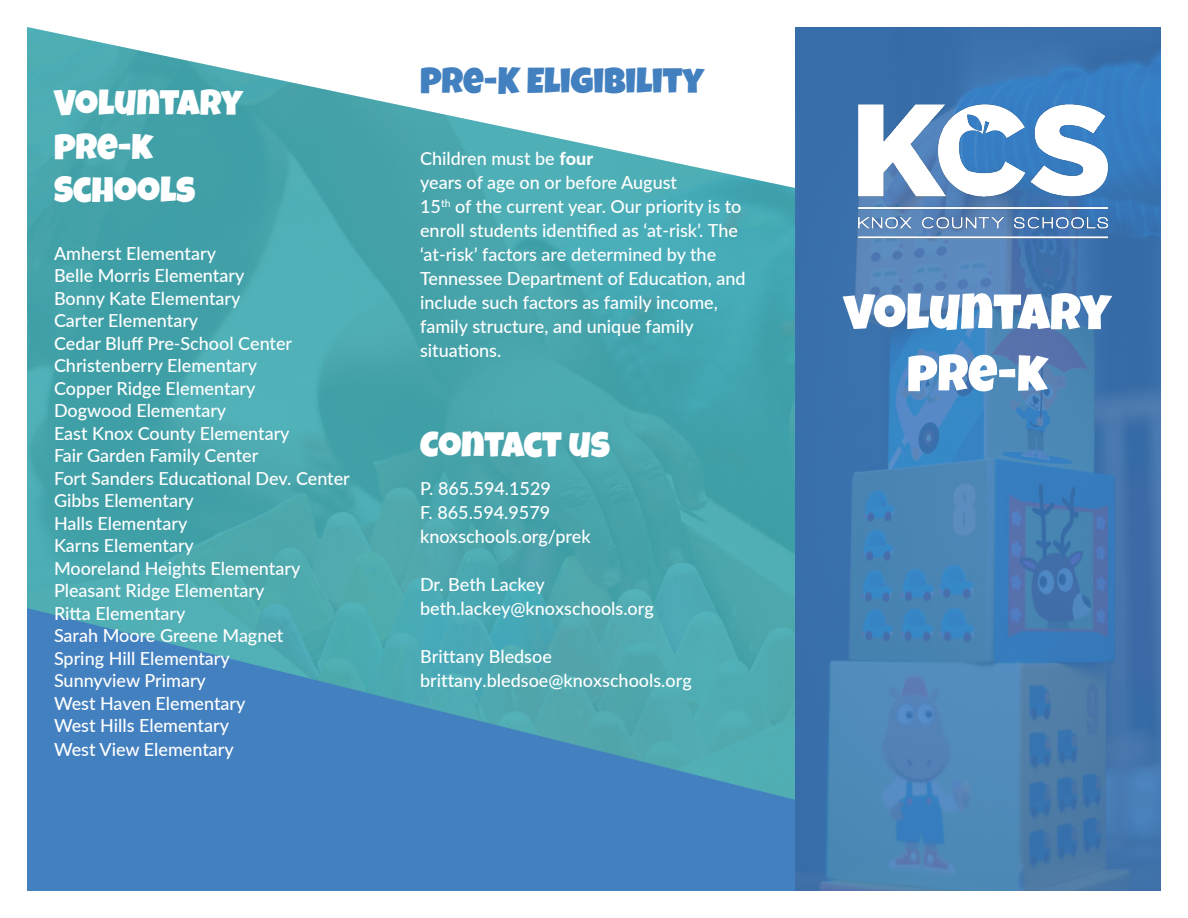
<style>
.page{position:relative;width:1188px;height:918px;background:#fff}
.page>*{position:absolute;margin:0;border:0;box-sizing:border-box;transform-origin:0 0}
.t1{font:51px "Luckiest Guy";color:#fff}
.t2{font:36px "Luckiest Guy";color:#fff}
.t3{font:36px "Luckiest Guy";color:#4380bf}
.t4{font:500 18px/24px "Lato";color:#fff}
.s1{font-weight:800}
</style>
<div class="page">
<img style="left:27px;top:27px;width:768px;height:581px">
<svg style="left:27px;top:608px;width:768px;height:283px;background:#468eba"></svg>
<img style="left:795px;top:27px;width:366px;height:864px">
<img style="left:826px;top:69px;width:306px;height:204px">
<p class="t2" style="left:54px;top:79px;width:190px">VOLUNTARY</p>
<p class="t2" style="left:54px;top:123px;width:101px">PRE-K</p>
<p class="t2" style="left:54px;top:166px;width:143px">SCHOOLS</p>
<p class="t4" style="left:54px;top:240px;width:164px">Amherst Elementary</p>
<p class="t4" style="left:54px;top:263px;width:192px">Belle Morris Elementary</p>
<p class="t4" style="left:54px;top:285px;width:188px">Bonny Kate Elementary</p>
<p class="t4" style="left:54px;top:308px;width:146px">Carter Elementary</p>
<p class="t4" style="left:54px;top:330px;width:240px">Cedar Bluff Pre-School Center</p>
<p class="t4" style="left:54px;top:353px;width:205px">Christenberry Elementary</p>
<p class="t4" style="left:54px;top:375px;width:203px">Copper Ridge Elementary</p>
<p class="t4" style="left:54px;top:398px;width:174px">Dogwood Elementary</p>
<p class="t4" style="left:54px;top:420px;width:237px">East Knox County Elementary</p>
<p class="t4" style="left:54px;top:443px;width:206px">Fair Garden Family Center</p>
<p class="t4" style="left:54px;top:465px;width:297px">Fort Sanders Educational Dev. Center</p>
<p class="t4" style="left:54px;top:488px;width:141px">Gibbs Elementary</p>
<p class="t4" style="left:54px;top:510px;width:135px">Halls Elementary</p>
<p class="t4" style="left:54px;top:533px;width:141px">Karns Elementary</p>
<p class="t4" style="left:54px;top:555px;width:248px">Mooreland Heights Elementary</p>
<p class="t4" style="left:54px;top:578px;width:212px">Pleasant Ridge Elementary</p>
<p class="t4" style="left:54px;top:600px;width:133px">Ritta Elementary</p>
<p class="t4" style="left:54px;top:623px;width:231px">Sarah Moore Greene Magnet</p>
<p class="t4" style="left:54px;top:645px;width:177px">Spring Hill Elementary</p>
<p class="t4" style="left:54px;top:668px;width:153px">Sunnyview Primary</p>
<p class="t4" style="left:54px;top:690px;width:193px">West Haven Elementary</p>
<p class="t4" style="left:54px;top:713px;width:176px">West Hills Elementary</p>
<p class="t4" style="left:54px;top:737px;width:181px">West View Elementary</p>
<p class="t3" style="left:420px;top:57px;width:286px">PRE-K ELIGIBILITY</p>
<p class="t4" style="left:420px;top:145px;width:327px">Children must be <span class="s1">four<br></span>years of age on or before August<br>15<sup>th</sup> of the current year. Our priority is to enroll students identified as ‘at-risk’. The ‘at-risk’ factors are determined by the Tennessee Department of Education, and include such factors as family income, family structure, and unique family situations.</p>
<p class="t2" style="left:420px;top:421px;width:191px">CONTACT US</p>
<p class="t4" style="left:420px;top:476px;width:172px">P. 865.594.1529<br>F. 865.594.9579 knoxschools.org/prek</p>
<p class="t4" style="left:420px;top:572px;width:235px">Dr. Beth Lackey beth.lackey@knoxschools.org</p>
<p class="t4" style="left:420px;top:644px;width:273px">Brittany Bledsoe brittany.bledsoe@knoxschools.org</p>
<p class="t1" style="left:843px;top:279px;width:269px">VOLUNTARY</p>
<p class="t1" style="left:907px;top:340px;width:142px">PRE-K</p>
</div>
